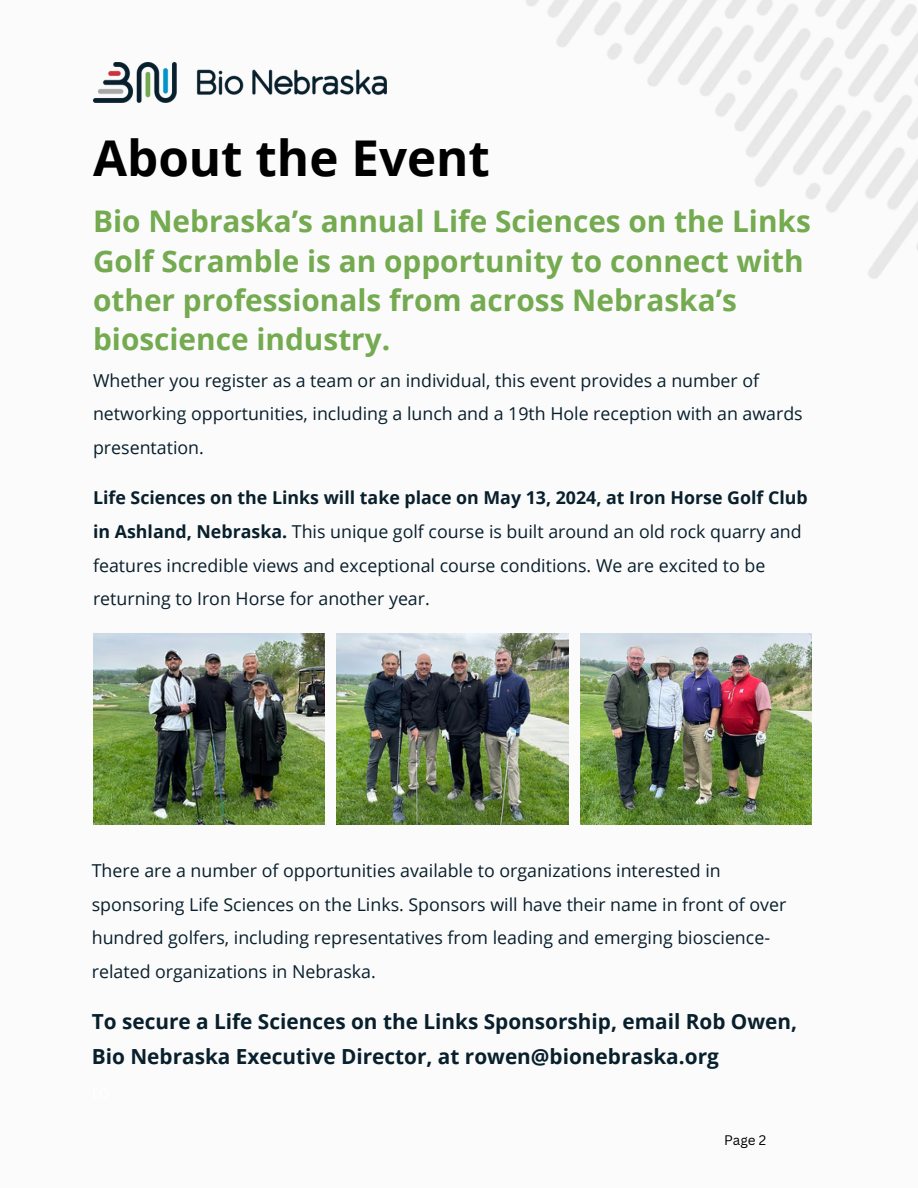
<style>
.page{position:relative;width:918px;height:1188px;background:#fbfbfb}
.page>*{position:absolute;margin:0;border:0;box-sizing:border-box;transform-origin:0 0}
.t1{font:700 49.35px "Open Sans";color:#000}
.t2{font:700 29.85px/39.3px "Open Sans";color:#74aa50}
.t3{font:700 20.85px/34.2px "Open Sans";color:#081f2c}
.t4{font:17.85px/33.8px "Open Sans";color:#081f2c}
.t5{font:13.5px "Canva Sans";color:#000}
.s1{font-weight:700}
</style>
<div class="page">
<img style="left:93px;top:634px;width:232px;height:191px">
<img style="left:336px;top:634px;width:233px;height:191px">
<img style="left:580px;top:634px;width:232px;height:191px">
<img style="left:93px;top:63px;width:294px;height:39px">
<h4 class="t1" style="left:93px;top:123px;width:398px">About the Event</h4>
<h1 class="t2" style="left:93px;top:201px;width:719px">Bio Nebraska’s annual Life Sciences on the Links Golf Scramble is an opportunity to connect with other professionals from across Nebraska’s bioscience industry.</h1>
<h2 class="t4" style="left:93px;top:363px;width:711px">Whether you register as a team or an individual, this event provides a number of networking opportunities, including a lunch and a 19th Hole reception with an awards presentation.</h2>
<h4 class="t4" style="left:93px;top:481px;width:716px"><span class="s1">Life Sciences on the Links will take place on May 13, 2024, at Iron Horse Golf Club in Ashland, Nebraska.</span> This unique golf course is built around an old rock quarry and features incredible views and exceptional course conditions. We are excited to be returning to Iron Horse for another year.</h4>
<h3 class="t4" style="left:92px;top:853px;width:696px">There are a number of opportunities available to organizations interested in sponsoring Life Sciences on the Links. Sponsors will have their name in front of over hundred golfers, including representatives from leading and emerging bioscience&shy;related organizations in Nebraska.</h3>
<p class="t3" style="left:92px;top:1004px;width:707px">To secure a Life Sciences on the Links Sponsorship, email Rob Owen,<br>Bio Nebraska Executive Director, at rowen@bionebraska.org</p>
<h4 class="t5" style="left:724px;top:1131px;width:44px">Page 2</h4>
</div>
